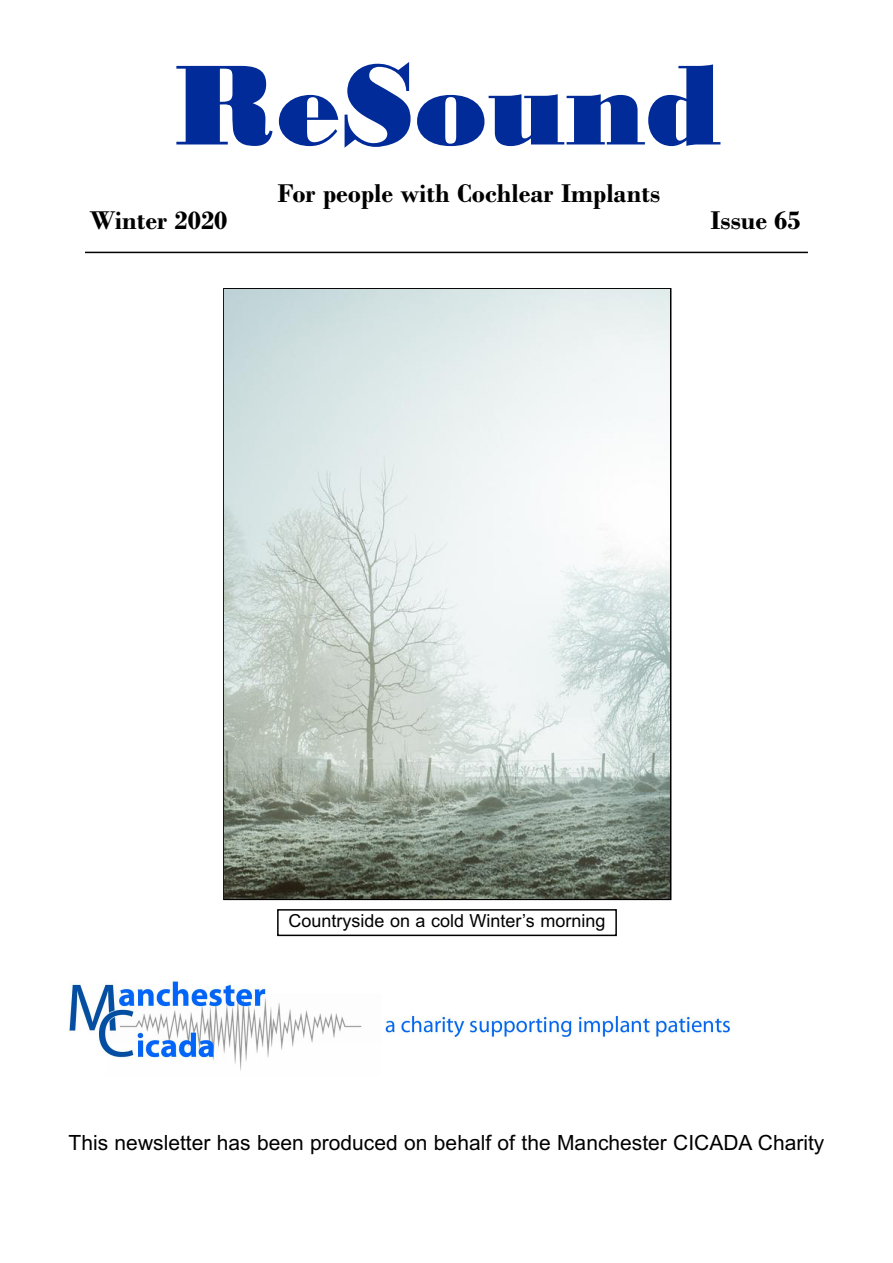
<style>
.page{position:relative;width:893px;height:1263px;background:#fff}
.page>*{position:absolute;margin:0;border:0;box-sizing:border-box;transform-origin:0 0}
.t1{font:120px "Bodoni MT Black";color:#002b98}
.t2{font:700 27px "Bodoni";color:#000}
.t3{font:21px "Arial";color:#000}
.t4{font:18px "Arial";color:#000}
</style>
<div class="page">
<hr style="left:85px;top:252px;width:723px;height:1px;background:#000">
<img style="left:68px;top:981px;width:663px;height:90px">
<img style="left:225px;top:290px;width:445px;height:609px">
<div style="left:277px;top:909px;width:340px;height:27px;border:2px solid #000"></div>
<h1 class="t1" style="left:173px;top:33px;width:550px">ReSound</h1>
<p class="t2" style="left:90px;top:203px;width:139px">Winter 2020</p>
<p class="t2" style="left:278px;top:177px;width:384px">For people with Cochlear Implants</p>
<p class="t2" style="left:710px;top:204px;width:92px">Issue 65</p>
<p class="t4" style="left:288px;top:910px;width:318px">Countryside on a cold Winter’s morning</p>
<p class="t3" style="left:69px;top:1130px;width:757px">This newsletter has been produced on behalf of the Manchester CICADA Charity</p>
</div>
